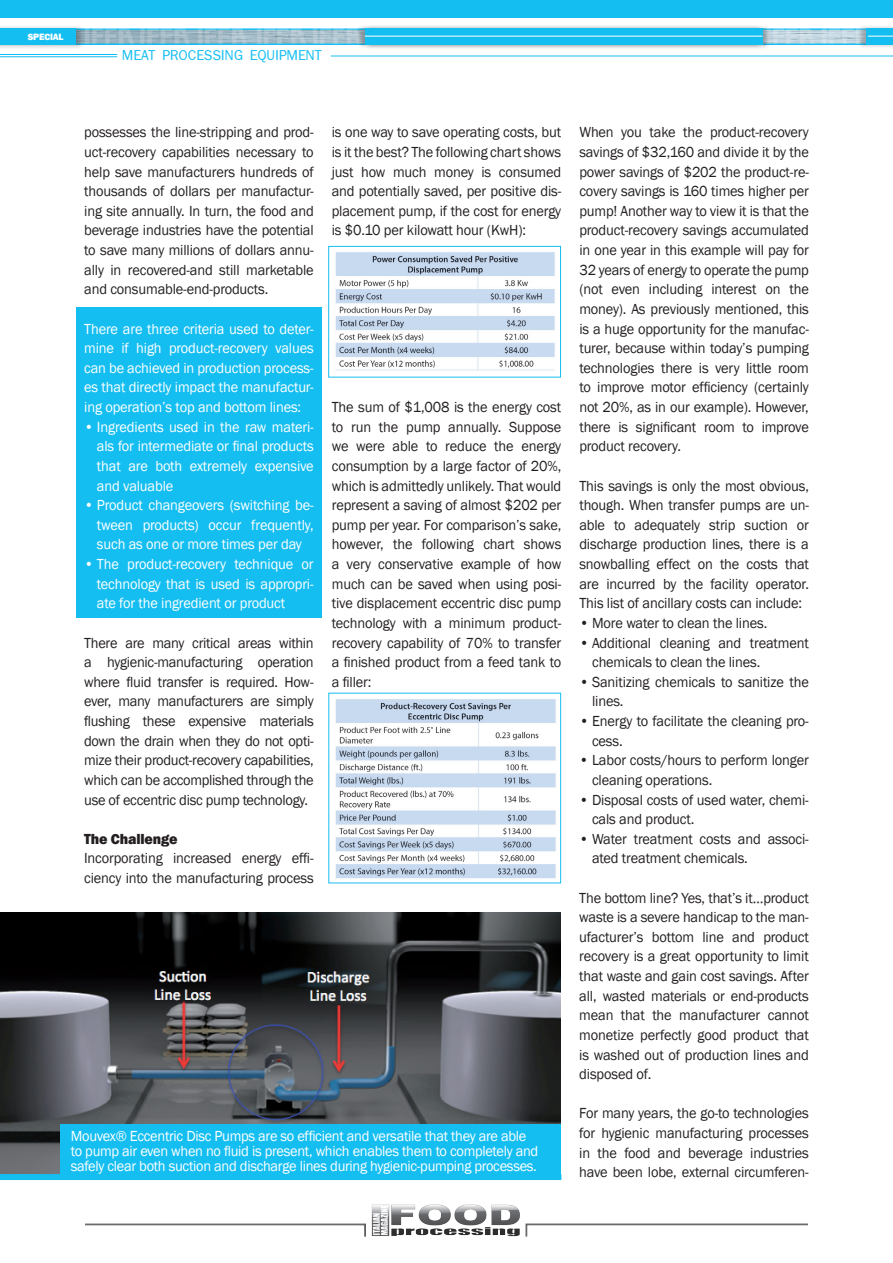
<style>
.page{position:relative;width:893px;height:1263px;background:#fff}
.page>*{position:absolute;margin:0;border:0;box-sizing:border-box;transform-origin:0 0}
.t1{font:300 15.45px "Franklin Gothic Light S Si";color:#15bef1}
.t2{font:15px/19.6px "Franklin Gothic";letter-spacing:-.01em;color:#231f20;text-align:justify;scale:.96 1}
.t3{font:15px/19.6px "Franklin Gothic";letter-spacing:-.02em;color:#fff;text-align:justify;scale:.96 1}
.t4{font:800 15px "Franklin Gothic";letter-spacing:-.01em;color:#231f20;scale:.96 1}
.t5{font:800 9.45px "Franklin Gothic";letter-spacing:-.02em;color:#fff}
</style>
<div class="page">
<div style="left:0;top:0;width:893px;height:17px;background:#15bef1"></div>
<img style="left:372px;top:1204px;width:148px;height:33px">
<svg style="left:85px;top:1223px;width:281px;height:14px"></svg>
<svg style="left:526px;top:1223px;width:282px;height:14px"></svg>
<div style="left:0;top:24px;width:85px;height:26px;background:#231f20;opacity:.3"></div>
<hr style="left:331px;top:56px;width:562px;height:1px;background:#15bef1">
<hr style="left:0;top:54px;width:117px;height:1px;background:#15bef1">
<hr style="left:0;top:56px;width:117px;height:1px;background:#15bef1">
<img style="left:79px;top:25px;width:6px;height:25px">
<div style="left:356px;top:24px;width:407px;height:26px;background:#231f20;opacity:.3"></div>
<div style="left:364px;top:25px;width:407px;height:25px;background:#231f20;opacity:.3"></div>
<div style="left:857px;top:24px;width:36px;height:26px;background:#231f20;opacity:.3"></div>
<svg style="left:0;top:28px;width:893px;height:17px;background:#53c1e4"></svg>
<div style="left:76px;top:307px;width:246px;height:311px;background:#15bef1"></div>
<img style="left:0;top:913px;width:561px;height:261px">
<div style="left:0;top:1174px;width:561px;height:6px;background:#15bef1"></div>
<div style="left:61px;top:1124px;width:500px;height:54px;background:#15bef1"></div>
<img style="left:335px;top:699px;width:221px;height:180px">
<img style="left:335px;top:252px;width:220px;height:119px">
<div style="left:329px;top:246px;width:232px;height:131px;border:1px solid #15bef1"></div>
<p class="t5" style="left:28px;top:31px;width:37px">special</p>
<p class="t1" style="left:122px;top:47px;width:201px">MEAT PROCESSING EQUIPMENT</p>
<p class="t2" style="left:84px;top:123px;width:241px">possesses the line-stripping and prod&shy;uct-recovery capabilities necessary to help save manufacturers hundreds of thousands of dollars per manufactur&shy;ing site annually. In turn, the food and beverage industries have the potential to save many millions of dollars annu&shy;ally in recovered-and still marketable and consumable-end-products.</p>
<p class="t3" style="left:84px;top:319px;width:241px">There are three criteria used to deter&shy;mine if high product-recovery values can be achieved in production process&shy;es that directly impact the manufactur&shy;ing operation’s top and bottom lines:</p>
<p class="t3" style="left:97px;top:417px;width:227px;text-indent:-13px">• Ingredients used in the raw materi&shy;als for intermediate or final products that are both extremely expensive and valuable</p>
<p class="t3" style="left:97px;top:496px;width:227px;text-indent:-13px">• Product changeovers (switching be&shy;tween products) occur frequently, such as one or more times per day</p>
<p class="t3" style="left:97px;top:555px;width:227px;text-indent:-13px">• The product-recovery technique or technology that is used is appropri&shy;ate for the ingredient or product</p>
<p class="t2" style="left:84px;top:633px;width:241px">There are many critical areas within a hygienic-manufacturing operation where fluid transfer is required. How&shy;ever, many manufacturers are simply flushing these expensive materials down the drain when they do not opti&shy;mize their product-recovery capabilities, which can be accomplished through the use of eccentric disc pump technology.</p>
<p class="t4" style="left:84px;top:829px;width:99px">The Challenge</p>
<p class="t2" style="left:84px;top:849px;width:241px">Incorporating increased energy effi&shy;ciency into the manufacturing process</p>
<p class="t2" style="left:332px;top:123px;width:241px">is one way to save operating costs, but is it the best? The following chart shows just how much money is consumed and potentially saved, per positive dis&shy;placement pump, if the cost for energy is $0.10 per kilowatt hour (KwH):</p>
<p class="t2" style="left:332px;top:398px;width:241px">The sum of $1,008 is the energy cost to run the pump annually. Suppose we were able to reduce the energy consumption by a large factor of 20%, which is admittedly unlikely. That would represent a saving of almost $202 per pump per year. For comparison’s sake, however, the following chart shows a very conservative example of how much can be saved when using posi&shy;tive displacement eccentric disc pump technology with a minimum product&shy;recovery capability of 70% to transfer a finished product from a feed tank to a filler:</p>
<p class="t3" style="left:71px;top:1129px;width:488px;line-height:15px;text-align:left">Mouvex® Eccentric Disc Pumps are so efficient and versatile that they are able to pump air even when no fluid is present, which enables them to completely and safely clear both suction and discharge lines during hygienic-pumping processes.</p>
<p class="t2" style="left:579px;top:123px;width:241px">When you take the product-recovery savings of $32,160 and divide it by the power savings of $202 the product-re&shy;covery savings is 160 times higher per pump! Another way to view it is that the product-recovery savings accumulated in one year in this example will pay for 32 years of energy to operate the pump (not even including interest on the money). As previously mentioned, this is a huge opportunity for the manufac&shy;turer, because within today’s pumping technologies there is very little room to improve motor efficiency (certainly not 20%, as in our example). However, there is significant room to improve product recovery.</p>
<p class="t2" style="left:579px;top:476px;width:241px">This savings is only the most obvious, though. When transfer pumps are un&shy;able to adequately strip suction or discharge production lines, there is a snowballing effect on the costs that are incurred by the facility operator.<br>This list of ancillary costs can include:</p>
<p class="t2" style="left:579px;top:613px;width:197px">• More water to clean the lines.</p>
<p class="t2" style="left:592px;top:633px;width:227px;text-indent:-13px">• Additional cleaning and treatment chemicals to clean the lines.</p>
<p class="t2" style="left:592px;top:672px;width:227px;text-indent:-13px">• Sanitizing chemicals to sanitize the lines.</p>
<p class="t2" style="left:592px;top:711px;width:227px;text-indent:-13px">• Energy to facilitate the cleaning pro&shy;cess.</p>
<p class="t2" style="left:592px;top:751px;width:227px;text-indent:-13px">• Labor costs/hours to perform longer cleaning operations.</p>
<p class="t2" style="left:592px;top:790px;width:227px;text-indent:-13px">• Disposal costs of used water, chemi&shy;cals and product.</p>
<p class="t2" style="left:592px;top:829px;width:227px;text-indent:-13px">• Water treatment costs and associ&shy;ated treatment chemicals.</p>
<p class="t2" style="left:579px;top:888px;width:241px">The bottom line? Yes, that’s it…product waste is a severe handicap to the man&shy;ufacturer’s bottom line and product recovery is a great opportunity to limit that waste and gain cost savings. After all, wasted materials or end-products mean that the manufacturer cannot monetize perfectly good product that is washed out of production lines and disposed of.</p>
<p class="t2" style="left:579px;top:1104px;width:241px">For many years, the go-to technologies for hygienic manufacturing processes in the food and beverage industries have been lobe, external circumferen-</p>
</div>
